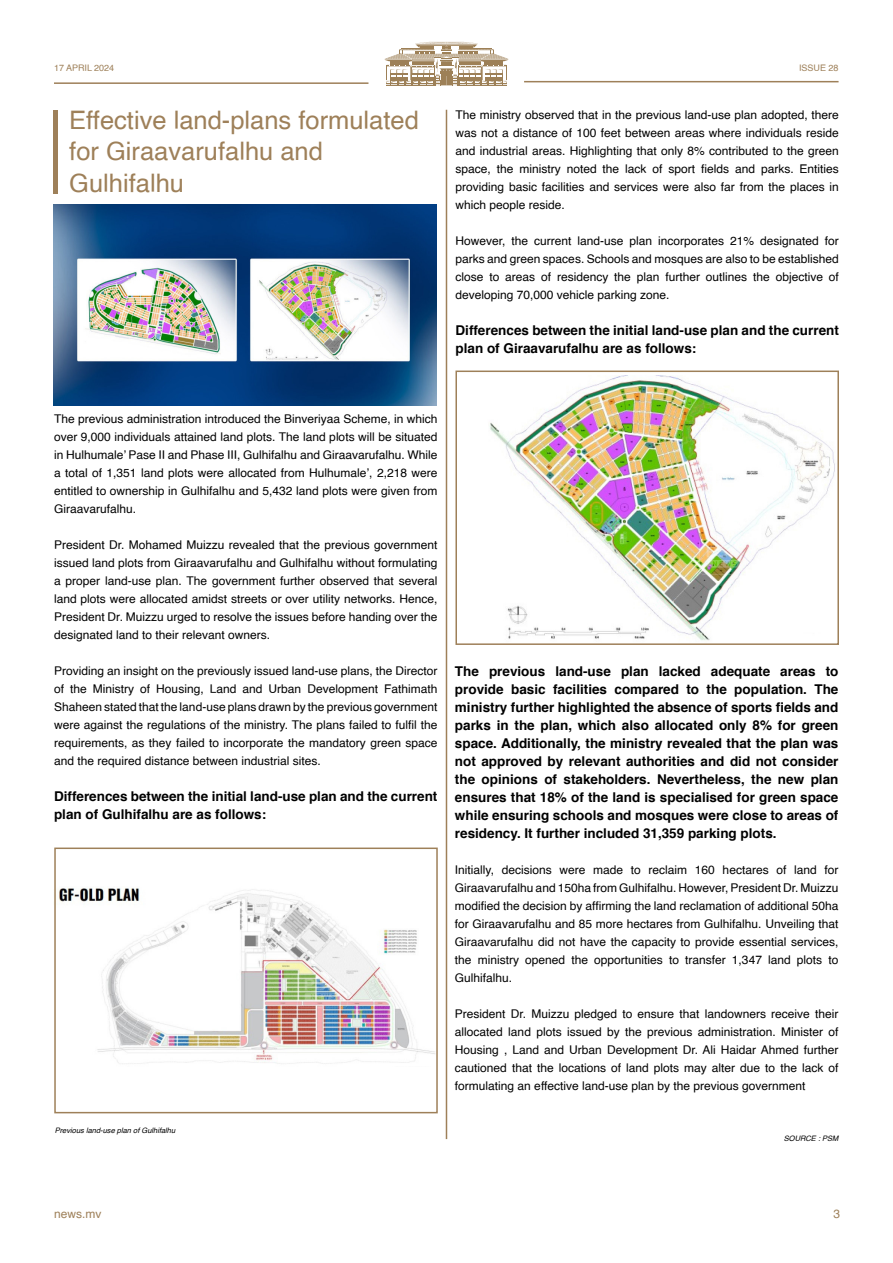
<style>
.page{position:relative;width:893px;height:1263px;background:#fff}
.page>*{position:absolute;margin:0;border:0;box-sizing:border-box;transform-origin:0 0}
.Headlines{font:25.5px/31.5px "Helvetica";color:#9e8059}
.MAIN_TEXT{font:700 13.5px/18px "Helvetica";color:#000}
.MAIN_TEXT-2{font:12px/18px "Helvetica";color:#000;text-align:justify}
.MAIN_TEXT-3{font:12px "Helvetica";color:#9e8059}
.Headlines-2{font:9px "Helvetica";color:#9e8059}
.t1{font:italic 7.5px "Helvetica";color:#000}
</style>
<div class="page">
<svg style="left:384px;top:42px;width:125px;height:44px"></svg>
<hr style="left:54px;top:82px;width:314px;height:2px;background:#9e8059">
<hr style="left:524px;top:81px;width:315px;height:1px;background:#9e8059">
<hr style="left:446px;top:110px;width:1px;height:1029px;background:#9e8059">
<hr style="left:54px;top:110px;width:4px;height:84px;background:#9e8059">
<img style="left:54px;top:204px;width:383px;height:201px">
<img style="left:59px;top:888px;width:376px;height:176px">
<div style="left:54px;top:847px;width:384px;height:266px;border:2px solid #9e8059"></div>
<img style="left:489px;top:375px;width:346px;height:266px">
<div style="left:455px;top:371px;width:384px;height:274px;border:2px solid #9e8059"></div>
<p class="Headlines-2" style="left:54px;top:61px;width:62px">17 APRIL 2024</p>
<p class="Headlines-2" style="left:799px;top:61px;width:41px">ISSUE 28</p>
<p class="Headlines" style="left:69px;top:105px;width:351px">Effective land-plans formulated for Giraavarufalhu and<br>Gulhifalhu</p>
<p class="MAIN_TEXT-2" style="left:455px;top:106px;width:385px">The ministry observed that in the previous land-use plan adopted, there was not a distance of 100 feet between areas where individuals reside and industrial areas. Highlighting that only 8% contributed to the green space, the ministry noted the lack of sport fields and parks. Entities providing basic facilities and services were also far from the places in which people reside.</p>
<p class="MAIN_TEXT-2" style="left:455px;top:232px;width:385px">However, the current land-use plan incorporates 21% designated for parks and green spaces. Schools and mosques are also to be established close to areas of residency the plan further outlines the objective of developing 70,000 vehicle parking zone.</p>
<p class="MAIN_TEXT" style="left:455px;top:321px;width:385px">Differences between the initial land-use plan and the current plan of Giraavarufalhu are as follows:</p>
<p class="MAIN_TEXT-2" style="left:54px;top:410px;width:385px">The previous administration introduced the Binveriyaa Scheme, in which over 9,000 individuals attained land plots. The land plots will be situated in Hulhumale’ Pase II and Phase III, Gulhifalhu and Giraavarufalhu. While a total of 1,351 land plots were allocated from Hulhumale’, 2,218 were entitled to ownership in Gulhifalhu and 5,432 land plots were given from Giraavarufalhu.</p>
<p class="MAIN_TEXT-2" style="left:54px;top:536px;width:385px">President Dr. Mohamed Muizzu revealed that the previous government issued land plots from Giraavarufalhu and Gulhifalhu without formulating a proper land-use plan. The government further observed that several land plots were allocated amidst streets or over utility networks. Hence, President Dr. Muizzu urged to resolve the issues before handing over the designated land to their relevant owners.</p>
<p class="MAIN_TEXT-2" style="left:54px;top:662px;width:385px">Providing an insight on the previously issued land-use plans, the Director of the Ministry of Housing, Land and Urban Development Fathimath Shaheen stated that the land-use plans drawn by the previous government were against the regulations of the ministry. The plans failed to fulfil the requirements, as they failed to incorporate the mandatory green space and the required distance between industrial sites.</p>
<p class="MAIN_TEXT" style="left:54px;top:787px;width:385px">Differences between the initial land-use plan and the current plan of Gulhifalhu are as follows:</p>
<p class="t1" style="left:55px;top:1125px;width:122px">Previous land-use plan of Gulhifalhu</p>
<p class="MAIN_TEXT" style="left:455px;top:662px;width:385px;text-align:justify">The previous land-use plan lacked adequate areas to provide basic facilities compared to the population. The ministry further highlighted the absence of sports fields and parks in the plan, which also allocated only 8% for green space. Additionally, the ministry revealed that the plan was not approved by relevant authorities and did not consider the opinions of stakeholders. Nevertheless, the new plan ensures that 18% of the land is specialised for green space while ensuring schools and mosques were close to areas of residency. It further included 31,359 parking plots.</p>
<p class="MAIN_TEXT-2" style="left:455px;top:861px;width:385px">Initially, decisions were made to reclaim 160 hectares of land for Giraavarufalhu and 150ha from Gulhifalhu. However, President Dr. Muizzu modified the decision by affirming the land reclamation of additional 50ha for Giraavarufalhu and 85 more hectares from Gulhifalhu. Unveiling that Giraavarufalhu did not have the capacity to provide essential services, the ministry opened the opportunities to transfer 1,347 land plots to Gulhifalhu.</p>
<p class="MAIN_TEXT-2" style="left:455px;top:1005px;width:385px">President Dr. Muizzu pledged to ensure that landowners receive their allocated land plots issued by the previous administration. Minister of Housing , Land and Urban Development Dr. Ali Haidar Ahmed further cautioned that the locations of land plots may alter due to the lack of formulating an effective land-use plan by the previous government</p>
<p class="t1" style="left:784px;top:1132px;width:56px">SOURCE : PSM</p>
<p class="MAIN_TEXT-3" style="left:54px;top:1204px;width:49px">news.mv</p>
<p class="MAIN_TEXT-3" style="left:833px;top:1204px;width:8px">3</p>
</div>
